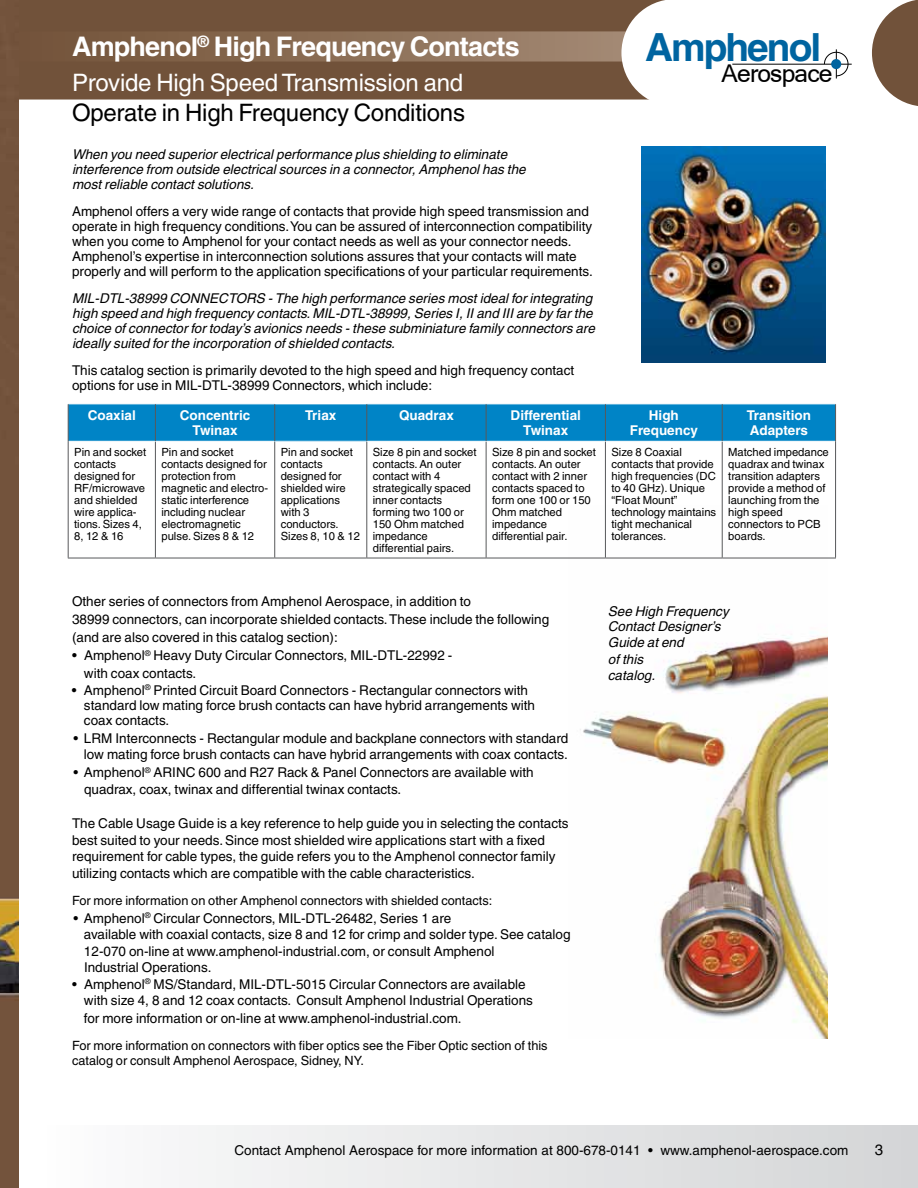
<style>
.page{position:relative;width:918px;height:1188px;background:#fff}
.page>*{position:absolute;margin:0;border:0;box-sizing:border-box;transform-origin:0 0}
.t1{font:38.85px "Kartika";letter-spacing:-.02em;color:#000}
.t2{font:700 38.85px "Helvetica";letter-spacing:-.05em;color:#0064a0}
.t3{font:700 27px "Helvetica";letter-spacing:-.03em;color:#fff}
.t4{font:24px "Helvetica";letter-spacing:-.01em;color:#000}
.t5{font:24px "Helvetica";letter-spacing:-.01em;color:#fff}
.t6{font:15px "Helvetica";color:#000}
.t7{font:13.5px/16.5px "Helvetica";color:#000}
.t8{font:italic 13.5px/15px "Helvetica";color:#000}
.t9{font:700 13.5px/15px "Helvetica";color:#fff;text-align:center}
.t10{font:12.75px/15px "Helvetica";color:#000}
.t11{font:11.25px/12px "Helvetica";color:#000}
</style>
<div class="page">
<div style="left:2px;top:1126px;width:916px;height:62px;background:linear-gradient(to right,#fdfdfd,#d4d6d7)"></div>
<svg style="left:18px;top:0;width:647px;height:107px;background:#886d58"></svg>
<svg style="left:872px;top:0;width:46px;height:106px"></svg>
<hr style="left:732px;top:64px;width:120px;height:1px;background:#000">
<svg style="left:824px;top:52px;width:24px;height:24px"></svg>
<hr style="left:836px;top:49px;width:1px;height:30px;background:#000">
<div style="left:831px;top:59px;width:10px;height:10px;background:#0064a0;border-radius:50%"></div>
<img style="left:0;top:0;width:18px;height:1188px">
<img style="left:568px;top:506px;width:259px;height:533px">
<div style="left:69px;top:405px;width:766px;height:36px;background:#0084c6"></div>
<div style="left:275px;top:404px;width:92px;height:37px;background:#0084c6"></div>
<hr style="left:275px;top:404px;width:92px;height:1px;background:#fff">
<hr style="left:68px;top:404px;width:1px;height:37px;background:#58595b">
<hr style="left:155px;top:404px;width:1px;height:37px;background:#58595b">
<hr style="left:274px;top:404px;width:1px;height:37px;background:#58595b">
<hr style="left:366px;top:404px;width:1px;height:37px;background:#58595b">
<hr style="left:486px;top:404px;width:1px;height:37px;background:#58595b">
<hr style="left:605px;top:404px;width:1px;height:37px;background:#58595b">
<hr style="left:722px;top:404px;width:1px;height:37px;background:#58595b">
<hr style="left:835px;top:404px;width:1px;height:37px;background:#58595b">
<hr style="left:68px;top:441px;width:1px;height:117px;background:#58595b">
<hr style="left:155px;top:442px;width:1px;height:116px;background:#58595b">
<hr style="left:274px;top:442px;width:1px;height:116px;background:#58595b">
<hr style="left:366px;top:442px;width:1px;height:116px;background:#58595b">
<hr style="left:486px;top:442px;width:1px;height:116px;background:#58595b">
<hr style="left:605px;top:442px;width:1px;height:116px;background:#58595b">
<hr style="left:722px;top:442px;width:1px;height:116px;background:#58595b">
<hr style="left:835px;top:441px;width:1px;height:117px;background:#58595b">
<hr style="left:68px;top:558px;width:87px;height:1px;background:#58595b">
<hr style="left:155px;top:558px;width:120px;height:1px;background:#58595b">
<hr style="left:275px;top:558px;width:92px;height:1px;background:#58595b">
<hr style="left:367px;top:558px;width:119px;height:1px;background:#58595b">
<hr style="left:486px;top:558px;width:119px;height:1px;background:#58595b">
<hr style="left:605px;top:558px;width:117px;height:1px;background:#58595b">
<hr style="left:722px;top:558px;width:114px;height:1px;background:#58595b">
<img style="left:641px;top:147px;width:185px;height:215px">
<h2 class="t3" style="left:72px;top:30px;width:449px">Amphenol<sup>®</sup> High Frequency Contacts</h2>
<h3 class="t5" style="left:72px;top:68px;width:393px">Provide High Speed Transmission and</h3>
<h3 class="t4" style="left:72px;top:98px;width:395px">Operate in High Frequency Conditions</h3>
<p class="t8" style="left:72px;top:147px;width:455px">When you need superior electrical performance plus shielding to eliminate interference from outside electrical sources in a connector, Amphenol has the most reliable contact solutions.</p>
<p class="t7" style="left:72px;top:204px;width:522px;line-height:15px">Amphenol offers a very wide range of contacts that provide high speed transmission and operate in high frequency conditions. You can be assured of interconnection compatibility when you come to Amphenol for your contact needs as well as your connector needs.<br>Amphenol’s expertise in interconnection solutions assures that your contacts will mate properly and will perform to the application specifications of your particular requirements.</p>
<p class="t8" style="left:72px;top:291px;width:524px">MIL-DTL-38999 CONNECTORS - The high performance series most ideal for integrating high speed and high frequency contacts. MIL-DTL-38999, Series I, II and III are by far the choice of connector for today’s avionics needs - these subminiature family connectors are ideally suited for the incorporation of shielded contacts.</p>
<p class="t7" style="left:72px;top:363px;width:504px;line-height:15px">This catalog section is primarily devoted to the high speed and high frequency contact options for use in MIL-DTL-38999 Connectors, which include:</p>
<h1 class="t2" style="left:645px;top:24px;width:178px">Amphenol</h1>
<h1 class="t1" style="left:722px;top:55px;width:112px">Aerospace</h1>
<p class="t9" style="left:88px;top:408px;width:50px">Coaxial</p>
<p class="t9" style="left:180px;top:408px;width:72px">Concentric<br>Twinax</p>
<p class="t9" style="left:305px;top:408px;width:33px">Triax</p>
<p class="t9" style="left:399px;top:408px;width:56px">Quadrax</p>
<p class="t9" style="left:511px;top:408px;width:72px">Differential<br>Twinax</p>
<p class="t9" style="left:630px;top:408px;width:70px">High<br>Frequency</p>
<p class="t9" style="left:747px;top:408px;width:66px;text-align:left">Transition<br>Adapters</p>
<p class="t11" style="left:74px;top:446px;width:74px">Pin and socket contacts designed for<br>RF/microwave and shielded wire applica&shy;tions. Sizes 4,<br>8, 12 &amp; 16</p>
<p class="t11" style="left:161px;top:446px;width:108px">Pin and socket contacts designed for protection from magnetic and electro&shy;static interference including nuclear electromagnetic pulse. Sizes 8 &amp; 12</p>
<p class="t11" style="left:281px;top:446px;width:81px">Pin and socket contacts designed for shielded wire applications with 3 conductors.<br>Sizes 8, 10 &amp; 12</p>
<p class="t11" style="left:373px;top:446px;width:105px">Size 8 pin and socket contacts. An outer contact with 4 strategically spaced inner contacts forming two 100 or<br>150 Ohm matched impedance differential pairs.</p>
<p class="t11" style="left:492px;top:446px;width:105px">Size 8 pin and socket contacts. An outer contact with 2 inner contacts spaced to form one 100 or 150<br>Ohm matched impedance differential pair.</p>
<p class="t11" style="left:611px;top:446px;width:106px">Size 8 Coaxial contacts that provide high frequencies (DC to 40 GHz). Unique “Float Mount” technology maintains tight mechanical tolerances.</p>
<p class="t11" style="left:728px;top:446px;width:102px">Matched impedance quadrax and twinax transition adapters provide a method of launching from the high speed connectors to PCB boards.</p>
<p class="t7" style="left:72px;top:592px;width:479px;line-height:18px">Other series of connectors from Amphenol Aerospace, in addition to<br>38999 connectors, can incorporate shielded contacts. These include the following (and are also covered in this catalog section):</p>
<p class="t7" style="left:84px;top:646px;width:370px;line-height:18px;text-indent:-12px">• Amphenol<sup>®</sup> Heavy Duty Circular Connectors, MIL-DTL-22992 - with coax contacts.</p>
<p class="t7" style="left:84px;top:682px;width:453px;line-height:15px;text-indent:-12px">• Amphenol<sup>®</sup> Printed Circuit Board Connectors - Rectangular connectors with standard low mating force brush contacts can have hybrid arrangements with coax contacts.</p>
<p class="t7" style="left:73px;top:730px;width:496px;text-align:right">• LRM Interconnects - Rectangular module and backplane connectors with standard low mating force brush contacts can have hybrid arrangements with coax contacts.</p>
<p class="t7" style="left:84px;top:764px;width:451px;text-indent:-11px">• Amphenol<sup>®</sup> ARINC 600 and R27 Rack &amp; Panel Connectors are available with quadrax, coax, twinax and differential twinax contacts.</p>
<p class="t7" style="left:72px;top:815px;width:498px">The Cable Usage Guide is a key reference to help guide you in selecting the contacts best suited to your needs. Since most shielded wire applications start with a fixed requirement for cable types, the guide refers you to the Amphenol connector family utilizing contacts which are compatible with the cable characteristics.</p>
<p class="t10" style="left:72px;top:893px;width:422px">For more information on other Amphenol connectors with shielded contacts:</p>
<p class="t7" style="left:84px;top:910px;width:488px;text-indent:-10px">• Amphenol<sup>®</sup> Circular Connectors, MIL-DTL-26482, Series 1 are<br>available with coaxial contacts, size 8 and 12 for crimp and solder type. See catalog 12-070 on-line at www.amphenol-industrial.com, or consult Amphenol<br>Industrial Operations.</p>
<p class="t7" style="left:84px;top:976px;width:450px;text-indent:-12px">• Amphenol<sup>®</sup> MS/Standard, MIL-DTL-5015 Circular Connectors are available with size 4, 8 and 12 coax contacts. Consult Amphenol Industrial Operations</p>
<p class="t7" style="left:84px;top:1010px;width:379px">for more information or on-line at www.amphenol-industrial.com.</p>
<p class="t10" style="left:72px;top:1038px;width:477px">For more information on connectors with fiber optics see the Fiber Optic section of this catalog or consult Amphenol Aerospace, Sidney, NY.</p>
<p class="t8" style="left:608px;top:603px;width:122px">See High Frequency<br>Contact Designer’s</p>
<p class="t8" style="left:608px;top:634px;width:77px;line-height:16.5px">Guide at end of this catalog.</p>
<p class="t7" style="left:234px;top:1142px;width:615px">Contact Amphenol Aerospace for more information at 800-678-0141 • www.amphenol-aerospace.com</p>
<p class="t6" style="left:875px;top:1141px;width:10px">3</p>
</div>
